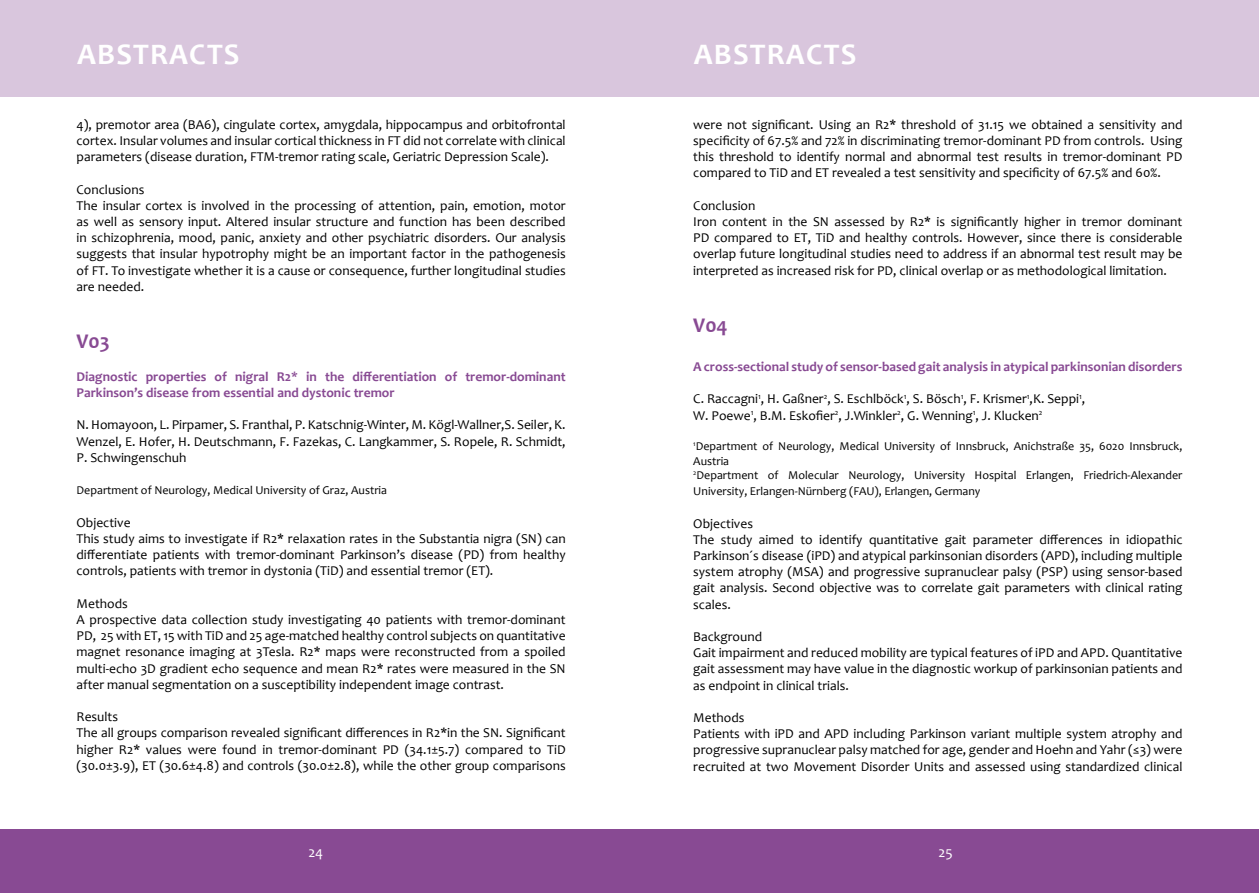
<style>
.page{position:relative;width:1259px;height:893px;background:#fff}
.page>*{position:absolute;margin:0;border:0;box-sizing:border-box;transform-origin:0 0}
.t1{font:700 30px "Candara";letter-spacing:.04em;color:#fff}
.t2{font:700 21px "Candara";color:#884a93}
.t3{font:15px "Candara";color:#fff}
.t4{font:13.5px/16.2px "Candara";color:#000}
.t5{font:700 13.5px/16.2px "Candara";color:#884a93}
.t6{font:12px/14.4px "Candara";color:#000}
</style>
<div class="page">
<div style="left:0;top:0;width:1259px;height:96px;background:#d9c6dd"></div>
<div style="left:0;top:829px;width:1259px;height:64px;background:#884a93"></div>
<h1 class="t1" style="left:77px;top:36px;width:164px">ABSTRACTS</h1>
<p class="t4" style="left:77px;top:116px;width:491px;text-align:justify">4), premotor area (BA6), cingulate cortex, amygdala, hippocampus and orbitofrontal cortex. Insular volumes and insular cortical thickness in FT did not correlate with clinical parameters (disease duration, FTM-tremor rating scale, Geriatric Depression Scale).</p>
<p class="t4" style="left:77px;top:181px;width:491px">Conclusions<br>The insular cortex is involved in the processing of attention, pain, emotion, motor as well as sensory input. Altered insular structure and function has been described in schizophrenia, mood, panic, anxiety and other psychiatric disorders. Our analysis suggests that insular hypotrophy might be an important factor in the pathogenesis of FT. To investigate whether it is a cause or consequence, further longitudinal studies are needed.</p>
<h2 class="t2" style="left:77px;top:328px;width:35px">V03</h2>
<p class="t5" style="left:77px;top:368px;width:490px">Diagnostic properties of nigral R2* in the differentiation of tremor-dominant<br>Parkinson’s disease from essential and dystonic tremor</p>
<p class="t4" style="left:77px;top:417px;width:490px;text-align:justify">N. Homayoon, L. Pirpamer, S. Franthal, P. Katschnig-Winter, M. Kögl-Wallner,S. Seiler, K.<br>Wenzel, E. Hofer, H. Deutschmann, F. Fazekas, C. Langkammer, S. Ropele, R. Schmidt, P. Schwingenschuh</p>
<p class="t6" style="left:77px;top:483px;width:312px">Department of Neurology, Medical University of Graz, Austria</p>
<p class="t4" style="left:77px;top:514px;width:490px">Objective<br>This study aims to investigate if R2* relaxation rates in the Substantia nigra (SN) can differentiate patients with tremor-dominant Parkinson’s disease (PD) from healthy controls, patients with tremor in dystonia (TiD) and essential tremor (ET).</p>
<p class="t4" style="left:77px;top:595px;width:490px">Methods<br>A prospective data collection study investigating 40 patients with tremor-dominant PD, 25 with ET, 15 with TiD and 25 age-matched healthy control subjects on quantitative magnet resonance imaging at 3Tesla. R2* maps were reconstructed from a spoiled multi-echo 3D gradient echo sequence and mean R2* rates were measured in the SN after manual segmentation on a susceptibility independent image contrast.</p>
<p class="t4" style="left:77px;top:709px;width:491px">Results<br>The all groups comparison revealed significant differences in R2*in the SN. Significant higher R2* values were found in tremor-dominant PD (34.1±5.7) compared to TiD (30.0±3.9), ET (30.6±4.8) and controls (30.0±2.8), while the other group comparisons</p>
<h1 class="t1" style="left:694px;top:36px;width:164px">ABSTRACTS</h1>
<p class="t4" style="left:693px;top:116px;width:491px;text-align:justify">were not significant. Using an R2* threshold of 31.15 we obtained a sensitivity and specificity of 67.5% and 72% in discriminating tremor-dominant PD from controls. Using this threshold to identify normal and abnormal test results in tremor-dominant PD compared to TiD and ET revealed a test sensitivity and specificity of 67.5% and 60%.</p>
<p class="t4" style="left:693px;top:197px;width:491px">Conclusion<br>Iron content in the SN assessed by R2* is significantly higher in tremor dominant PD compared to ET, TiD and healthy controls. However, since there is considerable overlap future longitudinal studies need to address if an abnormal test result may be interpreted as increased risk for PD, clinical overlap or as methodological limitation.</p>
<h2 class="t2" style="left:693px;top:312px;width:36px">V04</h2>
<p class="t5" style="left:693px;top:358px;width:490px">A cross-sectional study of sensor-based gait analysis in atypical parkinsonian disorders</p>
<p class="t4" style="left:693px;top:391px;width:393px">C. Raccagni<sup>1</sup>, H. Gaßner<sup>2</sup>, S. Eschlböck<sup>1</sup>, S. Bösch<sup>1</sup>, F. Krismer<sup>1</sup>,K. Seppi<sup>1</sup>,<br>W. Poewe<sup>1</sup>, B.M. Eskofier<sup>2</sup>, J.Winkler<sup>2</sup>, G. Wenning<sup>1</sup>, J. Klucken<sup>2</sup></p>
<p class="t6" style="left:693px;top:439px;width:490px"><sup>1</sup>Department of Neurology, Medical University of Innsbruck, Anichstraße 35, 6020 Innsbruck,<br>Austria<br><sup>2</sup>Department of Molecular Neurology, University Hospital Erlangen, Friedrich-Alexander</p>
<p class="t6" style="left:693px;top:484px;width:289px">University, Erlangen-Nürnberg (FAU), Erlangen, Germany</p>
<p class="t4" style="left:693px;top:515px;width:491px">Objectives<br>The study aimed to identify quantitative gait parameter differences in idiopathic Parkinson´s disease (iPD) and atypical parkinsonian disorders (APD), including multiple system atrophy (MSA) and progressive supranuclear palsy (PSP) using sensor-based gait analysis. Second objective was to correlate gait parameters with clinical rating scales.</p>
<p class="t4" style="left:693px;top:628px;width:491px">Background<br>Gait impairment and reduced mobility are typical features of iPD and APD. Quantitative gait assessment may have value in the diagnostic workup of parkinsonian patients and as endpoint in clinical trials.</p>
<p class="t4" style="left:693px;top:709px;width:490px">Methods<br>Patients with iPD and APD including Parkinson variant multiple system atrophy and progressive supranuclear palsy matched for age, gender and Hoehn and Yahr (≤3) were recruited at two Movement Disorder Units and assessed using standardized clinical</p>
<p class="t3" style="left:308px;top:843px;width:16px">24</p>
<p class="t3" style="left:938px;top:843px;width:16px">25</p>
</div>
